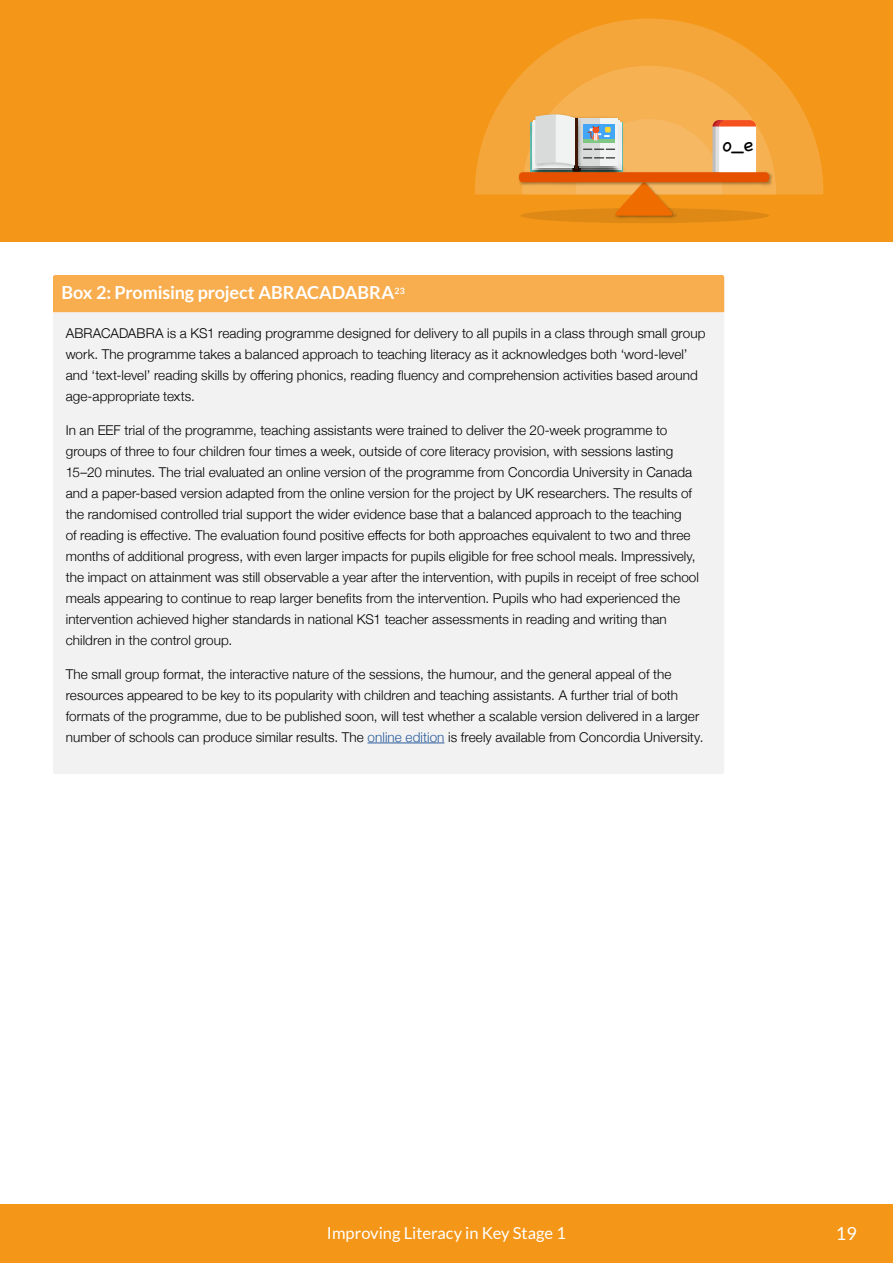
<style>
.page{position:relative;width:893px;height:1263px;background:#fff}
.page>*{position:absolute;margin:0;border:0;box-sizing:border-box;transform-origin:0 0}
.t1{font:18.75px "Chalkboard";color:#000}
.t2{font:700 18px "Lato";letter-spacing:-.005em;color:#fff}
.t3{font:18px "Lato";color:#fff}
.t4{font:16.5px "Lato";color:#fff}
.t5{font:300 13.5px/21px "Helvetica Neue";letter-spacing:.005em;color:#000}
.s1{color:#275b9b}
</style>
<div class="page">
<div style="left:0;top:1205px;width:893px;height:58px;background:#f49719"></div>
<div style="left:0;top:0;width:893px;height:242px;background:#f49719"></div>
<svg style="left:475px;top:19px;width:348px;height:175px;fill:#f5a63a"></svg>
<div style="left:520px;top:208px;width:249px;height:15px;background:#de8916;border-radius:50%"></div>
<img style="left:615px;top:216px;width:61px;height:2px">
<svg style="left:522px;top:66px;width:254px;height:150px;background:#ebaa5a"></svg>
<div style="left:592px;top:127px;width:7px;height:6px;background:#f4511e;border-radius:50%"></div>
<div style="left:53px;top:312px;width:671px;height:462px;background:#f3f2f2;border-radius:2px"></div>
<hr style="left:368px;top:743px;width:76px;height:1px;background:#275b9b">
<div style="left:53px;top:275px;width:671px;height:37px;background:#f8ad4f"></div>
<h1 class="t1" style="left:722px;top:134px;width:33px">o_e</h1>
<h2 class="t2" style="left:62px;top:283px;width:345px">Box 2: Promising project ABRACADABRA<sup>23</sup></h2>
<p class="t5" style="left:66px;top:322px;width:641px">ABRACADABRA is a KS1 reading programme designed for delivery to all pupils in a class through small group work. The programme takes a balanced approach to teaching literacy as it acknowledges both ‘word-level’ and ‘text-level’ reading skills by offering phonics, reading fluency and comprehension activities based around age-appropriate texts.</p>
<p class="t5" style="left:66px;top:418px;width:635px">In an EEF trial of the programme, teaching assistants were trained to deliver the 20-week programme to groups of three to four children four times a week, outside of core literacy provision, with sessions lasting 15–20 minutes. The trial evaluated an online version of the programme from Concordia University in Canada and a paper-based version adapted from the online version for the project by UK researchers. The results of the randomised controlled trial support the wider evidence base that a balanced approach to the teaching<br>of reading is effective. The evaluation found positive effects for both approaches equivalent to two and three months of additional progress, with even larger impacts for pupils eligible for free school meals. Impressively, the impact on attainment was still observable a year after the intervention, with pupils in receipt of free school meals appearing to continue to reap larger benefits from the intervention. Pupils who had experienced the intervention achieved higher standards in national KS1 teacher assessments in reading and writing than children in the control group.</p>
<p class="t5" style="left:66px;top:662px;width:639px">The small group format, the interactive nature of the sessions, the humour, and the general appeal of the resources appeared to be key to its popularity with children and teaching assistants. A further trial of both formats of the programme, due to be published soon, will test whether a scalable version delivered in a larger number of schools can produce similar results. The <span class="s1">online edition</span> is freely available from Concordia University.</p>
<p class="t4" style="left:327px;top:1224px;width:241px">Improving Literacy in Key Stage 1</p>
<h2 class="t3" style="left:836px;top:1224px;width:22px">19</h2>
</div>
